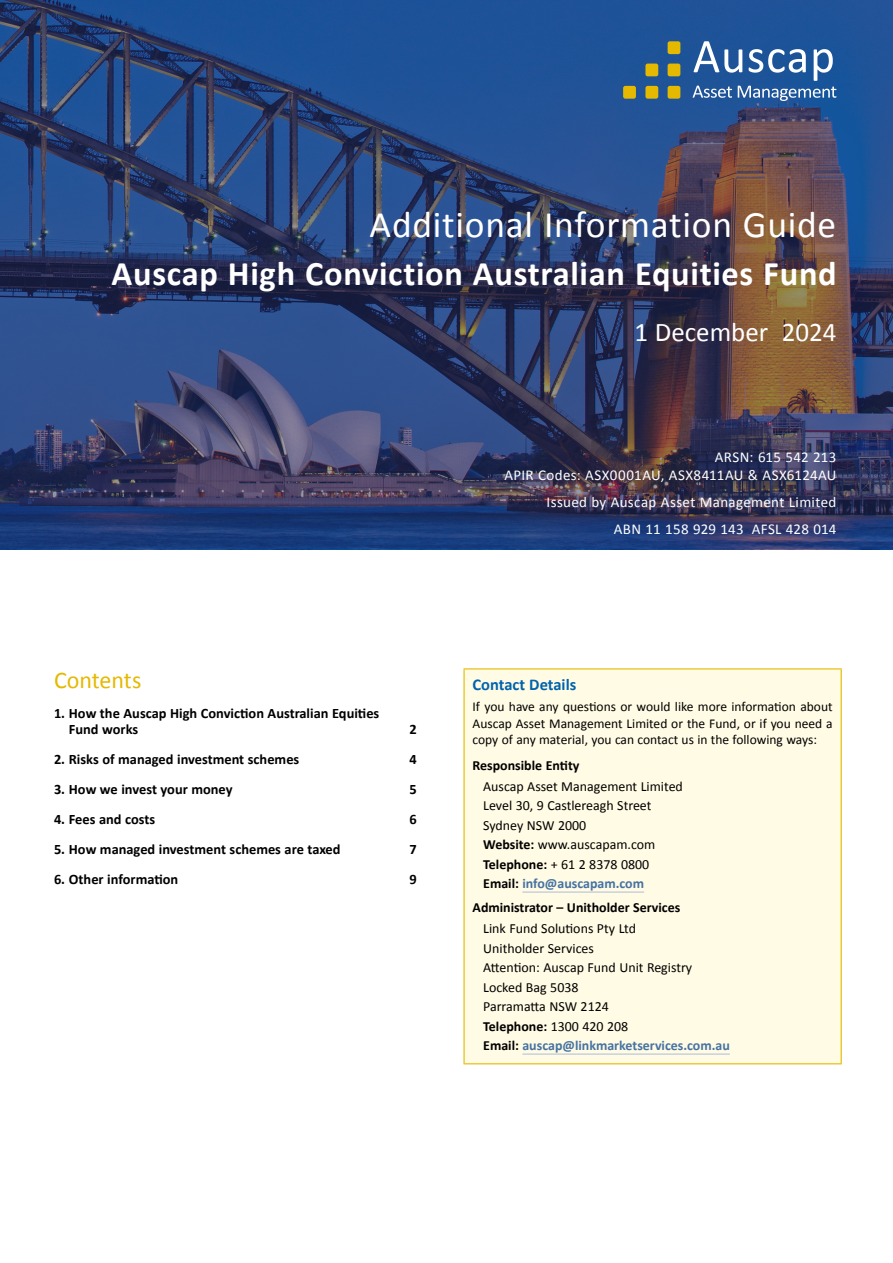
<style>
.page{position:relative;width:893px;height:1263px;background:#fff}
.page>*{position:absolute;margin:0;border:0;box-sizing:border-box;transform-origin:0 0}
.t1{font:37.5px "Calibri";letter-spacing:.02em;color:#fff}
.t2{font:700 34.5px "Calibri";letter-spacing:.02em;color:#fff}
.t3{font:27px "Calibri";color:#fff}
.t4{font:24px "Calibri";color:#e4b900}
.t5{font:700 16.5px "Calibri";color:#0063ae}
.t6{font:15px/18px "Calibri";letter-spacing:.025em;color:#fff;text-align:right}
.t7{font:700 14.4px/16.5px "Calibri";color:#000}
.t8{font:13.95px/19.5px "Calibri";color:#000}
.t9{font:700 13.95px "Calibri";color:#000}
.t10{font:13.5px/16.5px "Calibri";color:#000;text-align:justify}
.s1{font-weight:700}
.s2{font-weight:700;color:#4572a3}
</style>
<div class="page">
<svg style="left:0;top:0;width:893px;height:549px;background:#324471"></svg>
<div style="left:464px;top:669px;width:377px;height:395px;background:#fffbe4"></div>
<hr style="left:463px;top:668px;width:379px;height:1px;background:#e4b900">
<hr style="left:463px;top:669px;width:2px;height:394px;background:#e4b900">
<hr style="left:841px;top:669px;width:1px;height:394px;background:#e4b900">
<hr style="left:463px;top:1063px;width:379px;height:1px;background:#e4b900">
<hr style="left:522px;top:892px;width:122px;height:1px;background:#aebcd7">
<hr style="left:522px;top:1054px;width:208px;height:1px;background:#aebcd7">
<svg style="left:693px;top:41px;width:143px;height:60px;background:#4c78ae"></svg>
<div style="left:668px;top:41px;width:12px;height:13px;background:#e4b900;border-radius:2px"></div>
<div style="left:668px;top:64px;width:12px;height:12px;background:#e4b900;border-radius:2px"></div>
<div style="left:668px;top:86px;width:12px;height:13px;background:#e4b900;border-radius:2px"></div>
<div style="left:645px;top:64px;width:13px;height:12px;background:#e4b900;border-radius:2px"></div>
<div style="left:645px;top:86px;width:13px;height:13px;background:#e4b900;border-radius:2px"></div>
<div style="left:623px;top:86px;width:13px;height:13px;background:#e4b900;border-radius:2px"></div>
<h1 class="t1" style="left:370px;top:202px;width:468px">Additional Information Guide</h1>
<h2 class="t2" style="left:112px;top:253px;width:727px">Auscap High Conviction Australian Equities Fund</h2>
<h3 class="t3" style="left:634px;top:315px;width:204px">1 December 2024</h3>
<h3 class="t4" style="left:54px;top:665px;width:89px">Contents</h3>
<p class="t7" style="left:69px;top:704px;width:312px;text-indent:-15px">1. How the Auscap High Conviction Australian Equities<br>Fund works</p>
<p class="t7" style="left:409px;top:720px;width:9px">2</p>
<p class="t7" style="left:54px;top:750px;width:247px">2. Risks of managed investment schemes</p>
<p class="t7" style="left:409px;top:750px;width:9px">4</p>
<p class="t7" style="left:54px;top:780px;width:180px">3. How we invest your money</p>
<p class="t7" style="left:409px;top:780px;width:9px">5</p>
<p class="t7" style="left:54px;top:810px;width:103px">4. Fees and costs</p>
<p class="t7" style="left:409px;top:810px;width:9px">6</p>
<p class="t7" style="left:54px;top:840px;width:288px">5. How managed investment schemes are taxed</p>
<p class="t7" style="left:409px;top:840px;width:9px">7</p>
<p class="t7" style="left:54px;top:870px;width:126px">6. Other information</p>
<p class="t7" style="left:409px;top:870px;width:9px">9</p>
<p class="t6" style="left:504px;top:447px;width:334px">ARSN: 615 542 213<br>APIR Codes: ASX0001AU, ASX8411AU &amp; ASX6124AU</p>
<p class="t6" style="left:547px;top:488px;width:291px;line-height:27px">Issued by Auscap Asset Management Limited<br>ABN 11 158 929 143 AFSL 428 014</p>
<p class="t5" style="left:473px;top:674px;width:105px">Contact Details</p>
<p class="t10" style="left:473px;top:698px;width:362px">If you have any questions or would like more information about Auscap Asset Management Limited or the Fund, or if you need a copy of any material, you can contact us in the following ways:</p>
<p class="t9" style="left:473px;top:756px;width:108px">Responsible Entity</p>
<p class="t8" style="left:483px;top:776px;width:201px">Auscap Asset Management Limited<br>Level 30, 9 Castlereagh Street<br>Sydney NSW 2000<br><span class="s1">Website:</span> www.auscapam.com<br><span class="s1">Telephone:</span> + 61 2 8378 0800<br><span class="s1">Email:</span> <span class="s2">info@auscapam.com</span></p>
<p class="t9" style="left:473px;top:899px;width:209px">Administrator – Unitholder Services</p>
<p class="t8" style="left:483px;top:918px;width:248px">Link Fund Solutions Pty Ltd<br>Unitholder Services<br>Attention: Auscap Fund Unit Registry<br>Locked Bag 5038<br>Parramatta NSW 2124<br><span class="s1">Telephone:</span> 1300 420 208<br><span class="s1">Email:</span> <span class="s2">auscap@linkmarketservices.com.au</span></p>
</div>
